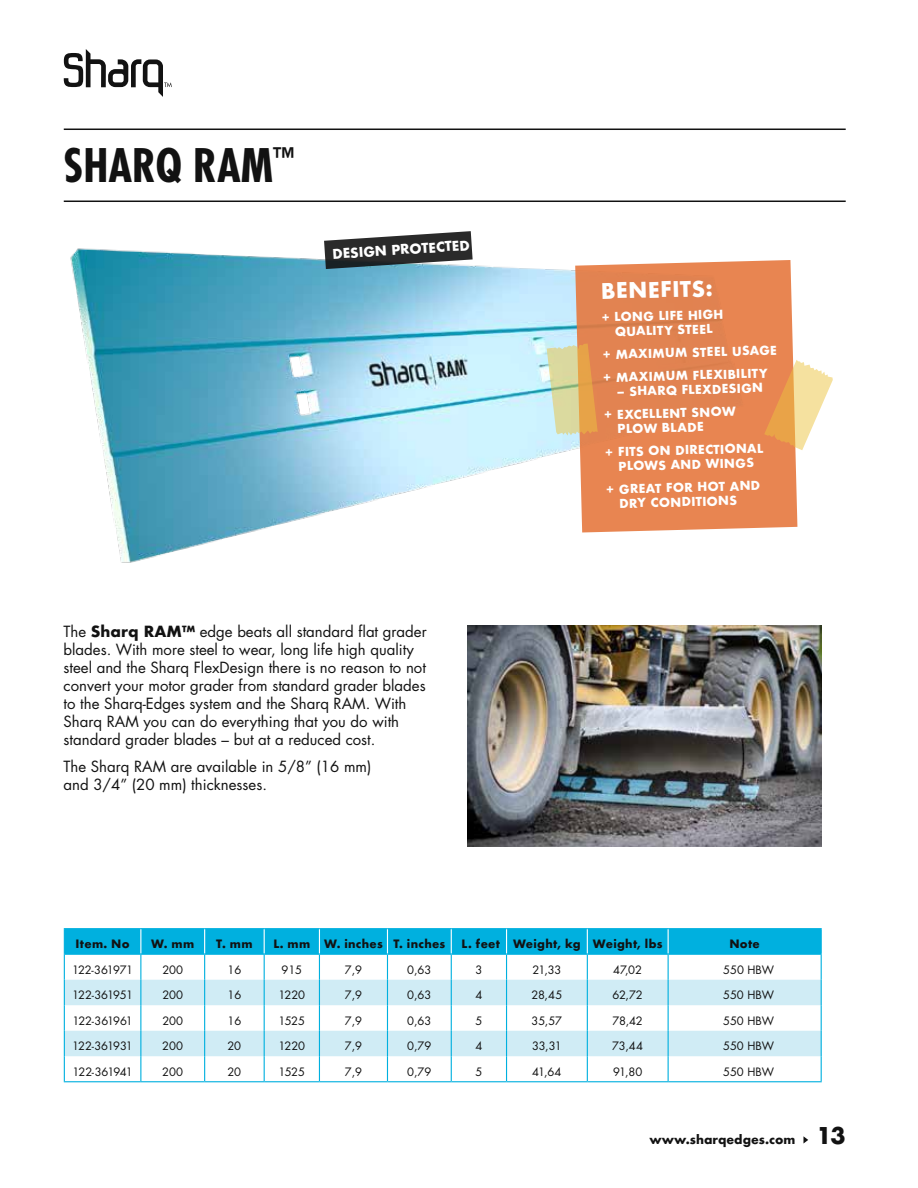
<style>
.page{position:relative;width:918px;height:1188px;background:#fff}
.page>*{position:absolute;margin:0;border:0;box-sizing:border-box;transform-origin:0 0}
.t1{font:700 condensed 45px "Futura";color:#121212}
.t2{font:700 21px "Futura";color:#fff}
.t3{font:15px/18px "Futura";color:#121212}
.t4{font:700 13.2px "Futura";color:#fff}
.t5{font:700 12px/23px "Futura";color:#fff}
.t6{font:700 12px "Futura";color:#121212}
.t7{font:11.25px "Futura";letter-spacing:-.01em;color:#121212}
.t8{font:700 11.25px "Futura";letter-spacing:.025em;color:#121212}
.t9{font:11.25px "Futura";letter-spacing:-.075em;color:#121212}
.t10{font:11.25px "Futura";letter-spacing:-.04em;color:#121212}
.t11{font:11.25px "Futura";letter-spacing:-.065em;color:#121212}
.s1{font-weight:700}
.s2{font-size:22.5px}
</style>
<div class="page">
<svg style="left:803px;top:1136px;width:5px;height:8px"></svg>
<hr style="left:64px;top:201px;width:782px;height:1px;background:#121212">
<hr style="left:64px;top:129px;width:782px;height:1px;background:#121212">
<svg style="left:64px;top:49px;width:108px;height:48px"></svg>
<hr style="left:64px;top:928px;width:77px;height:1px;background:#00b0df">
<hr style="left:141px;top:928px;width:64px;height:1px;background:#00b0df">
<hr style="left:205px;top:928px;width:59px;height:1px;background:#00b0df">
<hr style="left:264px;top:928px;width:55px;height:1px;background:#00b0df">
<hr style="left:319px;top:928px;width:68px;height:1px;background:#00b0df">
<hr style="left:387px;top:928px;width:64px;height:1px;background:#00b0df">
<hr style="left:451px;top:928px;width:56px;height:1px;background:#00b0df">
<hr style="left:507px;top:928px;width:80px;height:1px;background:#00b0df">
<hr style="left:587px;top:928px;width:81px;height:1px;background:#00b0df">
<hr style="left:668px;top:928px;width:154px;height:1px;background:#00b0df">
<hr style="left:141px;top:1081px;width:64px;height:1px;background:#00b0df">
<hr style="left:205px;top:1081px;width:59px;height:1px;background:#00b0df">
<hr style="left:264px;top:1081px;width:55px;height:1px;background:#00b0df">
<hr style="left:319px;top:1081px;width:68px;height:1px;background:#00b0df">
<hr style="left:387px;top:1081px;width:64px;height:1px;background:#00b0df">
<hr style="left:451px;top:1081px;width:56px;height:1px;background:#00b0df">
<hr style="left:507px;top:1081px;width:80px;height:1px;background:#00b0df">
<hr style="left:587px;top:1081px;width:81px;height:1px;background:#00b0df">
<hr style="left:668px;top:1081px;width:154px;height:1px;background:#00b0df">
<hr style="left:64px;top:1081px;width:77px;height:1px;background:#00b0df">
<svg style="left:64px;top:929px;width:758px;height:152px"></svg>
<img style="left:63px;top:200px;width:693px;height:363px">
<img style="left:467px;top:625px;width:354px;height:221px">
<svg style="left:324px;top:231px;width:149px;height:38px;background:#545b5d"></svg>
<svg style="left:575px;top:260px;width:222px;height:272px;background:#e58958"></svg>
<svg style="left:764px;top:360px;width:69px;height:90px"></svg>
<svg style="left:547px;top:344px;width:51px;height:92px;background:#dbc289"></svg>
<h1 class="t1" style="left:64px;top:136px;width:232px">SHARQ RAM<sup>™</sup></h1>
<p class="t4" style="left:332px;top:245px;width:139px;rotate:-4deg">DESIGN PROTECTED</p>
<p class="t3" style="left:64px;top:623px;width:365px">The <span class="s1">Sharq RAM™</span> edge beats all standard flat grader blades. With more steel to wear, long life high quality steel and the Sharq FlexDesign there is no reason to not convert your motor grader from standard grader blades to the Sharq-Edges system and the Sharq RAM. With Sharq RAM you can do everything that you do with standard grader blades – but at a reduced cost.</p>
<p class="t3" style="left:64px;top:757px;width:309px">The Sharq RAM are available in 5/8” (16 mm) and 3/4” (20 mm) thicknesses.</p>
<h2 class="t2" style="left:600px;top:276px;width:113px;rotate:-2deg">BENEFITS:</h2>
<p class="t5" style="left:602px;top:310px;width:123px;line-height:14.4px;text-align:center;rotate:-1deg">+ LONG LIFE HIGH<br>QUALITY STEEL</p>
<p class="t5" style="left:602px;top:342px;width:176px;rotate:-1deg">+ MAXIMUM STEEL USAGE + MAXIMUM FLEXIBILITY</p>
<p class="t5" style="left:604px;top:379px;width:161px;text-indent:13px;rotate:-1deg">– SHARQ FLEXDESIGN + EXCELLENT SNOW</p>
<p class="t5" style="left:605px;top:417px;width:160px;text-indent:13px;rotate:-1deg">PLOW BLADE<br>+ FITS ON DIRECTIONAL</p>
<p class="t5" style="left:606px;top:454px;width:156px;text-align:center;rotate:-1deg">PLOWS AND WINGS<br>+ GREAT FOR HOT AND</p>
<p class="t5" style="left:619px;top:491px;width:119px;rotate:-1deg">DRY CONDITIONS</p>
<p class="t8" style="left:76px;top:936px;width:56px">Item. No</p>
<p class="t8" style="left:151px;top:936px;width:44px">W. mm</p>
<p class="t8" style="left:216px;top:936px;width:38px">T. mm</p>
<p class="t8" style="left:273px;top:936px;width:174px">L. mm W. inches T. inches</p>
<p class="t8" style="left:462px;top:936px;width:202px">L. feet Weight, kg Weight, lbs</p>
<p class="t8" style="left:729px;top:936px;width:32px">Note</p>
<p class="t10" style="left:72px;top:962px;width:63px">122-361971</p>
<p class="t7" style="left:162px;top:962px;width:22px">200</p>
<p class="t7" style="left:227px;top:962px;width:15px">16</p>
<p class="t7" style="left:281px;top:962px;width:22px">915</p>
<p class="t7" style="left:345px;top:962px;width:19px">7,9</p>
<p class="t7" style="left:407px;top:962px;width:26px">0,63</p>
<p class="t7" style="left:475px;top:962px;width:8px">3</p>
<p class="t7" style="left:532px;top:962px;width:31px">21,33</p>
<p class="t7" style="left:613px;top:962px;width:30px">47,02</p>
<p class="t7" style="left:723px;top:962px;width:52px">550 HBW</p>
<p class="t11" style="left:72px;top:987px;width:62px">122-361951</p>
<p class="t7" style="left:162px;top:987px;width:22px">200</p>
<p class="t7" style="left:227px;top:987px;width:15px">16</p>
<p class="t7" style="left:278px;top:987px;width:28px">1220</p>
<p class="t7" style="left:345px;top:987px;width:19px">7,9</p>
<p class="t7" style="left:407px;top:987px;width:26px">0,63</p>
<p class="t7" style="left:475px;top:987px;width:8px">4</p>
<p class="t7" style="left:531px;top:987px;width:32px">28,45</p>
<p class="t7" style="left:613px;top:987px;width:32px">62,72</p>
<p class="t7" style="left:723px;top:987px;width:52px">550 HBW</p>
<p class="t9" style="left:72px;top:1013px;width:62px">122-361961</p>
<p class="t7" style="left:162px;top:1013px;width:22px">200</p>
<p class="t7" style="left:227px;top:1013px;width:15px">16</p>
<p class="t7" style="left:279px;top:1013px;width:28px">1525</p>
<p class="t7" style="left:345px;top:1013px;width:19px">7,9</p>
<p class="t7" style="left:407px;top:1013px;width:26px">0,63</p>
<p class="t7" style="left:475px;top:1013px;width:8px">5</p>
<p class="t7" style="left:532px;top:1013px;width:32px">35,57</p>
<p class="t7" style="left:612px;top:1013px;width:32px">78,42</p>
<p class="t7" style="left:723px;top:1013px;width:52px">550 HBW</p>
<p class="t9" style="left:72px;top:1038px;width:62px">122-361931</p>
<p class="t7" style="left:162px;top:1038px;width:22px">200</p>
<p class="t7" style="left:227px;top:1038px;width:15px">20</p>
<p class="t7" style="left:278px;top:1038px;width:28px">1220</p>
<p class="t7" style="left:345px;top:1038px;width:19px">7,9</p>
<p class="t7" style="left:407px;top:1038px;width:26px">0,79</p>
<p class="t7" style="left:475px;top:1038px;width:8px">4</p>
<p class="t7" style="left:532px;top:1038px;width:31px">33,31</p>
<p class="t7" style="left:612px;top:1038px;width:32px">73,44</p>
<p class="t7" style="left:723px;top:1038px;width:52px">550 HBW</p>
<p class="t9" style="left:72px;top:1064px;width:62px">122-361941</p>
<p class="t7" style="left:162px;top:1064px;width:22px">200</p>
<p class="t7" style="left:227px;top:1064px;width:15px">20</p>
<p class="t7" style="left:279px;top:1064px;width:28px">1525</p>
<p class="t7" style="left:345px;top:1064px;width:19px">7,9</p>
<p class="t7" style="left:407px;top:1064px;width:26px">0,79</p>
<p class="t7" style="left:475px;top:1064px;width:8px">5</p>
<p class="t7" style="left:532px;top:1064px;width:31px">41,64</p>
<p class="t7" style="left:613px;top:1064px;width:31px">91,80</p>
<p class="t7" style="left:723px;top:1064px;width:52px">550 HBW</p>
<p class="t6" style="left:650px;top:1130px;width:198px">www.sharqedges.com <span class="s2">13</span></p>
</div>
